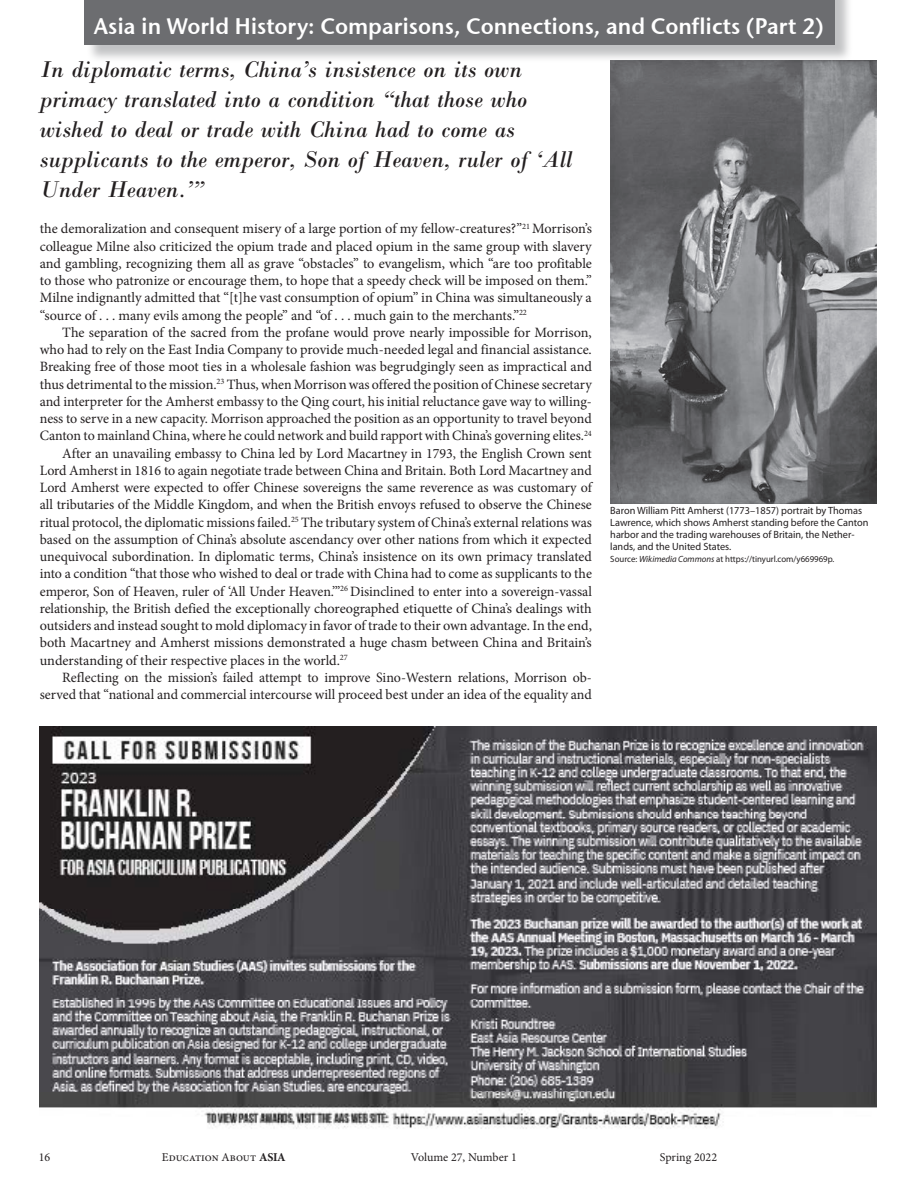
<style>
.page{position:relative;width:918px;height:1188px;background:#fff}
.page>*{position:absolute;margin:0;border:0;box-sizing:border-box;transform-origin:0 0}
.Body{font:italic 24px/30px "M Bodoni";color:#231f20}
.t1{font:22.5px "Stone Sans Sem ITCTT Semi";color:#fff;scale:.96 1}
.Body-2{font:14.25px/17.2px "Minion Pro";letter-spacing:-.005em;color:#231f20;text-align:justify}
.t2{font:12px "Minion Pro";color:#231f20}
.Captions{font:10.5px/12px "Myriad Pro";color:#231f20}
.Captions-2{font:9px "Myriad Pro";color:#231f20}
.s1{font-style:italic}
.s2{font-weight:700}
</style>
<div class="page">
<img style="left:610px;top:61px;width:267px;height:442px">
<div style="left:86px;top:0;width:768px;height:63px;background:#808285;opacity:.48"></div>
<div style="left:84px;top:0;width:751px;height:45px;background:#6c6d70"></div>
<img style="left:40px;top:726px;width:837px;height:403px">
<p class="t1" style="left:94px;top:12px;width:762px">Asia in World History: Comparisons, Connections, and Conflicts (Part 2)</p>
<p class="Body" style="left:40px;top:54px;width:489px">In diplomatic terms, China’s insistence on its own primacy translated into a condition “that those who wished to deal or trade with China had to come as</p>
<p class="Body" style="left:40px;top:144px;width:534px">supplicants to the emperor, Son of Heaven, ruler of ‘All<br>Under Heaven.’”</p>
<p class="Body-2" style="left:40px;top:220px;width:554px">the demoralization and consequent misery of a large portion of my fellow-creatures?”<sup>21</sup> Morrison’s colleague Milne also criticized the opium trade and placed opium in the same group with slavery and gambling, recognizing them all as grave “obstacles” to evangelism, which “are too profitable to those who patronize or encourage them, to hope that a speedy check will be imposed on them.” Milne indignantly admitted that “[t]he vast consumption of opium” in China was simultaneously a “source of . . . many evils among the people” and “of . . . much gain to the merchants.”<sup>22</sup></p>
<p class="Body-2" style="left:40px;top:324px;width:554px;text-indent:23px">The separation of the sacred from the profane would prove nearly impossible for Morrison, who had to rely on the East India Company to provide much-needed legal and financial assistance.<br>Breaking free of those moot ties in a wholesale fashion was begrudgingly seen as impractical and thus detrimental to the mission.<sup>23</sup> Thus, when Morrison was offered the position of Chinese secretary and interpreter for the Amherst embassy to the Qing court, his initial reluctance gave way to willing&shy;ness to serve in a new capacity. Morrison approached the position as an opportunity to travel beyond Canton to mainland China, where he could network and build rapport with China’s governing elites.<sup>24</sup></p>
<p class="Body-2" style="left:40px;top:444px;width:554px;text-indent:23px">After an unavailing embassy to China led by Lord Macartney in 1793, the English Crown sent Lord Amherst in 1816 to again negotiate trade between China and Britain. Both Lord Macartney and Lord Amherst were expected to offer Chinese sovereigns the same reverence as was customary of all tributaries of the Middle Kingdom, and when the British envoys refused to observe the Chinese ritual protocol, the diplomatic missions failed.<sup>25</sup> The tributary system of China’s external relations was based on the assumption of China’s absolute ascendancy over other nations from which it expected unequivocal subordination. In diplomatic terms, China’s insistence on its own primacy translated into a condition “that those who wished to deal or trade with China had to come as supplicants to the emperor, Son of Heaven, ruler of ‘All Under Heaven.’”<sup>26</sup> Disinclined to enter into a sovereign-vassal relationship, the British defied the exceptionally choreographed etiquette of China’s dealings with outsiders and instead sought to mold diplomacy in favor of trade to their own advantage. In the end, both Macartney and Amherst missions demonstrated a huge chasm between China and Britain’s understanding of their respective places in the world.<sup>27</sup></p>
<p class="Body-2" style="left:40px;top:669px;width:554px;text-align:right">Reflecting on the mission’s failed attempt to improve Sino-Western relations, Morrison ob&shy;served that “national and commercial intercourse will proceed best under an idea of the equality and</p>
<p class="Captions" style="left:610px;top:504px;width:260px">Baron William Pitt Amherst (1773–1857) portrait by Thomas Lawrence, which shows Amherst standing before the Canton harbor and the trading warehouses of Britain, the Nether&shy;lands, and the United States.</p>
<p class="Captions-2" style="left:610px;top:553px;width:226px">Source: <span class="s1">Wikimedia Commons</span> at https://tinyurl.com/y669969p.</p>
<p class="t2" style="left:39px;top:1149px;width:13px">16</p>
<p class="t2" style="left:162px;top:1149px;width:125px">Education About <span class="s2">ASIA</span></p>
<p class="t2" style="left:411px;top:1149px;width:107px">Volume 27, Number 1</p>
<p class="t2" style="left:660px;top:1149px;width:59px">Spring 2022</p>
</div>
